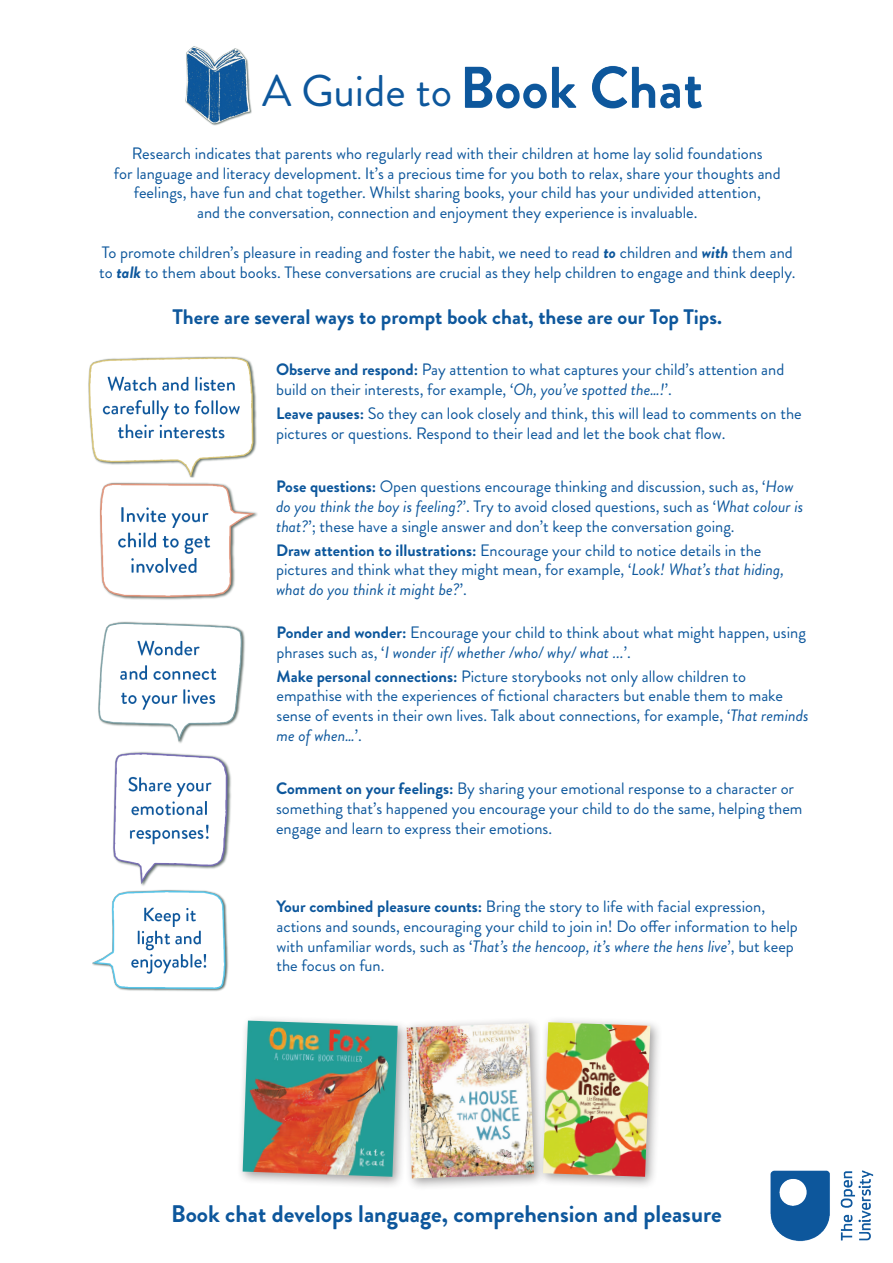
<style>
.page{position:relative;width:893px;height:1263px;background:#fff}
.page>*{position:absolute;margin:0;border:0;box-sizing:border-box;transform-origin:0 0}
.t1{font:44.4px "Brandon Grotesque";color:#0d579c}
.t2{font:700 24px "Brandon Grotesque";color:#0d579c}
.t3{font:700 21px "Brandon Grotesque";color:#0d579c}
.t4{font:16.5px/19.8px "Brandon Grotesque";color:#0d579c}
.s1{font-weight:700;font-style:italic}
.s2{font-weight:700}
.s3{font-style:italic}
</style>
<div class="page">
<div style="left:400px;top:1017px;width:146px;height:174px;background:#231f20;opacity:.43"></div>
<img style="left:410px;top:1023px;width:124px;height:155px">
<div style="left:237px;top:1014px;width:173px;height:175px;background:#231f20;opacity:.43"></div>
<img style="left:243px;top:1020px;width:155px;height:157px">
<div style="left:537px;top:1016px;width:126px;height:173px;background:#231f20;opacity:.43"></div>
<img style="left:543px;top:1022px;width:107px;height:155px">
<img style="left:770px;top:1170px;width:104px;height:72px">
<img style="left:185px;top:46px;width:67px;height:80px">
<img style="left:464px;top:65px;width:238px;height:44px">
<img style="left:88px;top:356px;width:169px;height:121px">
<img style="left:99px;top:482px;width:159px;height:118px">
<img style="left:98px;top:621px;width:147px;height:122px">
<img style="left:92px;top:890px;width:137px;height:102px">
<img style="left:113px;top:751px;width:118px;height:135px">
<h1 class="t1" style="left:262px;top:60px;width:192px">A Guide to</h1>
<p class="t4" style="left:114px;top:143px;width:668px;text-align:center">Research indicates that parents who regularly read with their children at home lay solid foundations<br>for language and literacy development. It’s a precious time for you both to relax, share your thoughts and feelings, have fun and chat together. Whilst sharing books, your child has your undivided attention,<br>and the conversation, connection and enjoyment they experience is invaluable.</p>
<p class="t4" style="left:99px;top:242px;width:698px">To promote children’s pleasure in reading and foster the habit, we need to read <span class="s1">to</span> children and <span class="s1">with</span> them and to <span class="s1">talk</span> to them about books. These conversations are crucial as they help children to engage and think deeply.</p>
<p class="t3" style="left:173px;top:302px;width:551px">There are several ways to prompt book chat, these are our Top Tips.</p>
<p class="t4" style="left:276px;top:360px;width:510px"><span class="s2">Observe and respond:</span> Pay attention to what captures your child’s attention and build on their interests, for example, ‘<span class="s3">Oh, you’ve spotted the…!</span>’.</p>
<p class="t4" style="left:276px;top:404px;width:527px"><span class="s2">Leave pauses:</span> So they can look closely and think, this will lead to comments on the pictures or questions. Respond to their lead and let the book chat flow.</p>
<p class="t4" style="left:276px;top:477px;width:529px"><span class="s2">Pose questions:</span> Open questions encourage thinking and discussion, such as, ‘<span class="s3">How do you think the boy is feeling?</span>’. Try to avoid closed questions, such as ‘<span class="s3">What colour is that?</span>’; these have a single answer and don’t keep the conversation going.</p>
<p class="t4" style="left:276px;top:540px;width:510px"><span class="s2">Draw attention to illustrations:</span> Encourage your child to notice details in the pictures and think what they might mean, for example, ‘<span class="s3">Look! What’s that hiding, what do you think it might be?</span>’.</p>
<p class="t4" style="left:276px;top:622px;width:531px"><span class="s2">Ponder and wonder:</span> Encourage your child to think about what might happen, using phrases such as, ‘<span class="s3">I wonder if/ whether /who/ why/ what ...</span>’.</p>
<p class="t4" style="left:276px;top:666px;width:534px"><span class="s2">Make personal connections:</span> Picture storybooks not only allow children to empathise with the experiences of fictional characters but enable them to make sense of events in their own lives. Talk about connections, for example, ‘<span class="s3">That reminds me of when…</span>’.</p>
<p class="t4" style="left:276px;top:779px;width:528px"><span class="s2">Comment on your feelings:</span> By sharing your emotional response to a character or something that’s happened you encourage your child to do the same, helping them engage and learn to express their emotions.</p>
<p class="t4" style="left:276px;top:897px;width:523px"><span class="s2">Your combined pleasure counts:</span> Bring the story to life with facial expression, actions and sounds, encouraging your child to join in! Do offer information to help with unfamiliar words, such as ‘<span class="s3">That’s the hencoop, it’s where the hens live</span>’, but keep the focus on fun.</p>
<h2 class="t2" style="left:171px;top:1197px;width:552px">Book chat develops language, comprehension and pleasure</h2>
</div>
